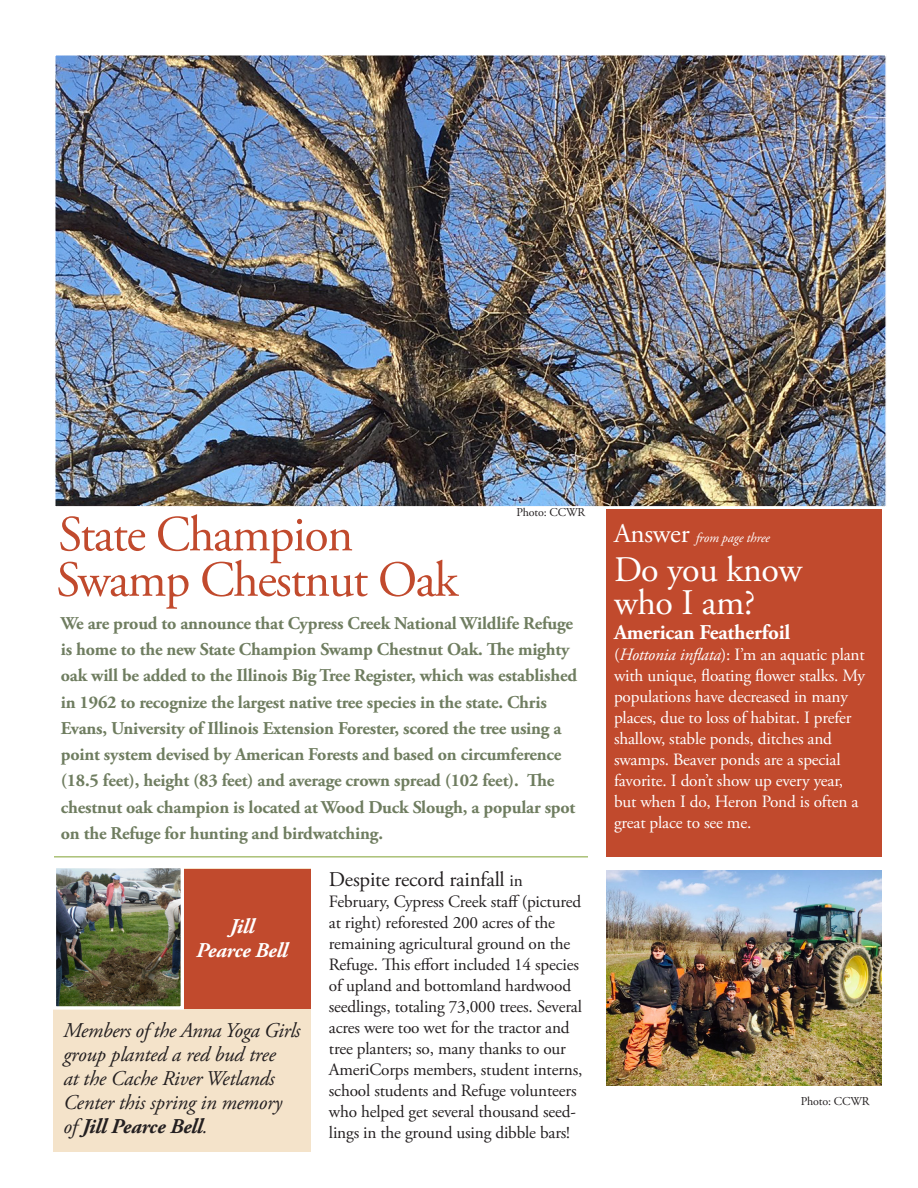
<style>
.page{position:relative;width:918px;height:1188px;background:#fff}
.page>*{position:absolute;margin:0;border:0;box-sizing:border-box;transform-origin:0 0}
.body_text{font:36px/33px "Adobe Garamond Pro";letter-spacing:-.01em;color:#fff}
.body_text-2{font:italic 21px/24px "Adobe Garamond Pro";letter-spacing:-.01em;color:#231f20}
.body_text-3{font:21px "Adobe Garamond Pro";letter-spacing:-.01em;color:#231f20}
.body_text-4{font:700 21px "Adobe Garamond Pro";letter-spacing:-.01em;color:#fff}
.body_text-5{font:italic 700 21px/24px "Adobe Garamond Pro";letter-spacing:-.01em;color:#fff;text-align:center}
.body_text-6{font:700 18px/26.2px "Adobe Garamond Pro";letter-spacing:-.01em;color:#6f7d60}
.body_text-7{font:17.25px/21px "Adobe Garamond Pro";letter-spacing:-.01em;color:#231f20}
.body_text-8{font:17.25px/21px "Adobe Garamond Pro";letter-spacing:-.01em;color:#fff}
.body_text-9{font:italic 13.5px "Adobe Garamond Pro";letter-spacing:-.01em;color:#fff}
.body_text-10{font:12px "Adobe Garamond Pro";letter-spacing:-.01em;color:#231f20}
.s1{font-weight:700}
.s2{font-size:17.25px}
.s3{font-style:normal;font-size:27px}
.s4{font-style:italic}
</style>
<div class="page">
<div style="left:53px;top:868px;width:258px;height:284px;background:#f4e3ca"></div>
<div style="left:104px;top:869px;width:207px;height:139px;background:#c14a2d"></div>
<img style="left:57px;top:869px;width:123px;height:137px">
<div style="left:53px;top:865px;width:131px;height:145px;border:3px solid #fff"></div>
<img style="left:606px;top:871px;width:275px;height:214px">
<img style="left:57px;top:57px;width:827px;height:448px">
<div style="left:54px;top:54px;width:833px;height:454px;border:2px solid #fff"></div>
<hr style="left:54px;top:856px;width:534px;height:2px;background:#abc177">
<div style="left:606px;top:509px;width:275px;height:348px;background:#c14a2d"></div>
<svg style="left:58px;top:514px;width:401px;height:95px"></svg>
<p class="body_text-10" style="left:516px;top:505px;width:70px">Photo: CCWR</p>
<p class="body_text-6" style="left:61px;top:610px;width:518px">We are proud to announce that Cypress Creek National Wildlife Refuge is home to the new State Champion Swamp Chestnut Oak. The mighty oak will be added to the Illinois Big Tree Register, which was established in 1962 to recognize the largest native tree species in the state. Chris Evans, University of Illinois Extension Forester, scored the tree using a point system devised by American Forests and based on circumference (18.5 feet), height (83 feet) and average crown spread (102 feet). The chestnut oak champion is located at Wood Duck Slough, a popular spot on the Refuge for hunting and birdwatching.</p>
<p class="body_text-5" style="left:196px;top:915px;width:93px">Jill<br>Pearce Bell</p>
<p class="body_text-2" style="left:63px;top:1019px;width:238px">Members of the Anna Yoga Girls group planted a red bud tree<br>at the Cache River Wetlands<br>Center this spring in memory of <span class="s1">Jill Pearce Bell</span>.</p>
<p class="body_text-3" style="left:329px;top:867px;width:196px">Despite record rainfall <span class="s2">in</span></p>
<p class="body_text-7" style="left:329px;top:892px;width:255px">February, Cypress Creek staff (pictured at right) reforested 200 acres of the remaining agricultural ground on the Refuge. This effort included 14 species of upland and bottomland hardwood seedlings, totaling 73,000 trees. Several acres were too wet for the tractor and tree planters; so, many thanks to our AmeriCorps members, student interns, school students and Refuge volunteers who helped get several thousand seed&shy;lings in the ground using dibble bars!</p>
<p class="body_text-9" style="left:614px;top:530px;width:157px"><span class="s3">Answer</span> from page three</p>
<p class="body_text" style="left:614px;top:555px;width:190px">Do you know who I am?</p>
<p class="body_text-4" style="left:614px;top:621px;width:178px">American Featherfoil</p>
<p class="body_text-8" style="left:614px;top:645px;width:253px">(<span class="s4">Hottonia inflata</span>): I’m an aquatic plant with unique, floating flower stalks. My populations have decreased in many places, due to loss of habitat. I prefer shallow, stable ponds, ditches and swamps. Beaver ponds are a special favorite. I don’t show up every year, but when I do, Heron Pond is often a great place to see me.</p>
<p class="body_text-10" style="left:801px;top:1094px;width:70px">Photo: CCWR</p>
</div>
